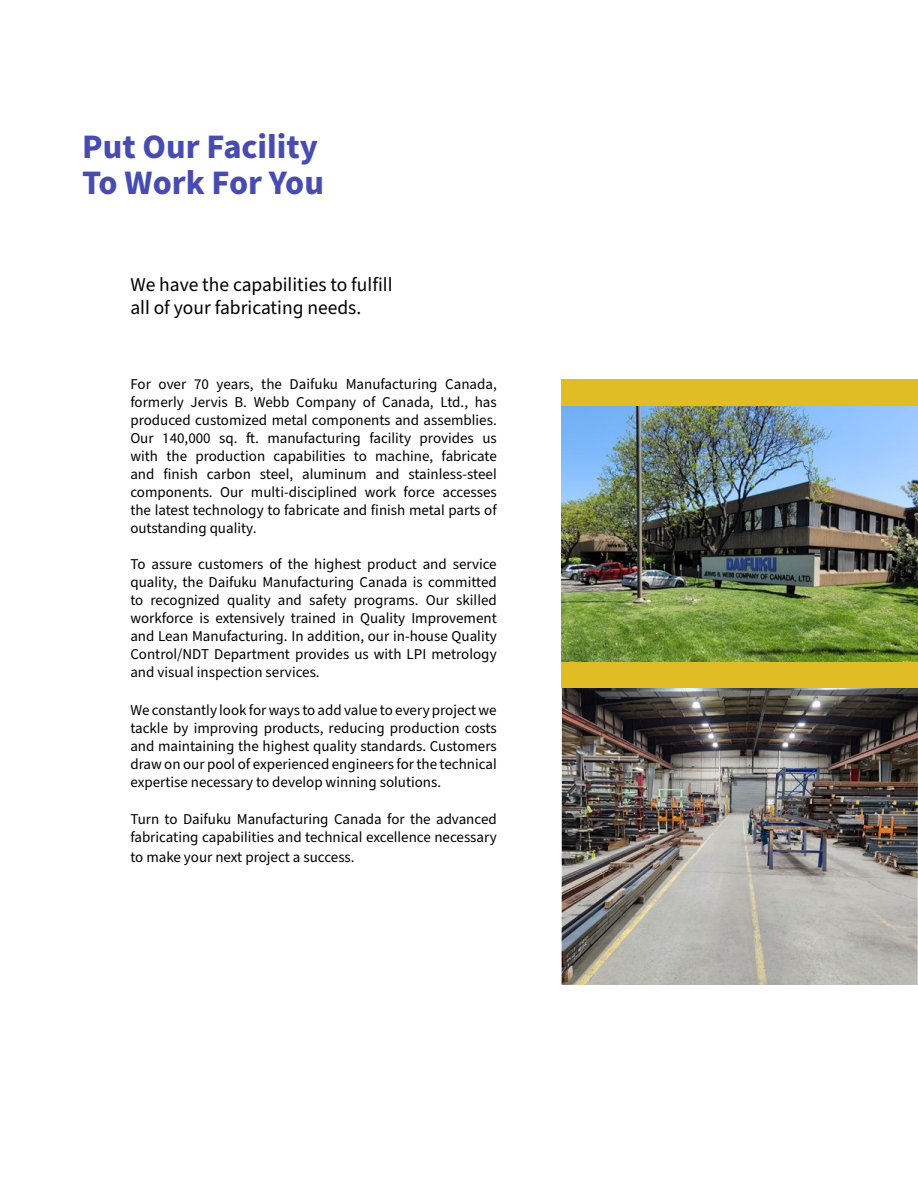
<style>
.page{position:relative;width:918px;height:1188px;background:#fff}
.page>*{position:absolute;margin:0;border:0;box-sizing:border-box;transform-origin:0 0}
.t1{font:800 30px/36px "DAIFUKU Sans JP";color:#484cb1}
.t2{font:19.5px/23.4px "DAIFUKU Sans";color:#000}
.t3{font:15px/18px "DAIFUKU Sans";color:#000;text-align:justify}
</style>
<div class="page">
<img style="left:562px;top:688px;width:356px;height:297px">
<div style="left:562px;top:661px;width:356px;height:27px;background:#e0bd24"></div>
<img style="left:562px;top:406px;width:356px;height:256px">
<div style="left:562px;top:379px;width:356px;height:27px;background:#e0bd24"></div>
<h1 class="t1" style="left:82px;top:130px;width:243px">Put Our Facility<br>To Work For You</h1>
<h2 class="t2" style="left:130px;top:273px;width:264px">We have the capabilities to fulfill all of your fabricating needs.</h2>
<p class="t3" style="left:130px;top:376px;width:368px">For over 70 years, the Daifuku Manufacturing Canada, formerly Jervis B. Webb Company of Canada, Ltd., has produced customized metal components and assemblies.<br>Our 140,000 sq. ft. manufacturing facility provides us with the production capabilities to machine, fabricate and finish carbon steel, aluminum and stainless-steel components. Our multi-disciplined work force accesses the latest technology to fabricate and finish metal parts of outstanding quality.</p>
<p class="t3" style="left:130px;top:556px;width:368px">To assure customers of the highest product and service quality, the Daifuku Manufacturing Canada is committed to recognized quality and safety programs. Our skilled workforce is extensively trained in Quality Improvement and Lean Manufacturing. In addition, our in-house Quality Control/NDT Department provides us with LPI metrology and visual inspection services.</p>
<p class="t3" style="left:130px;top:701px;width:368px">We constantly look for ways to add value to every project we tackle by improving products, reducing production costs and maintaining the highest quality standards. Customers draw on our pool of experienced engineers for the technical expertise necessary to develop winning solutions.</p>
<p class="t3" style="left:130px;top:810px;width:368px">Turn to Daifuku Manufacturing Canada for the advanced fabricating capabilities and technical excellence necessary</p>
<p class="t3" style="left:130px;top:848px;width:226px">to make your next project a success.</p>
</div>
